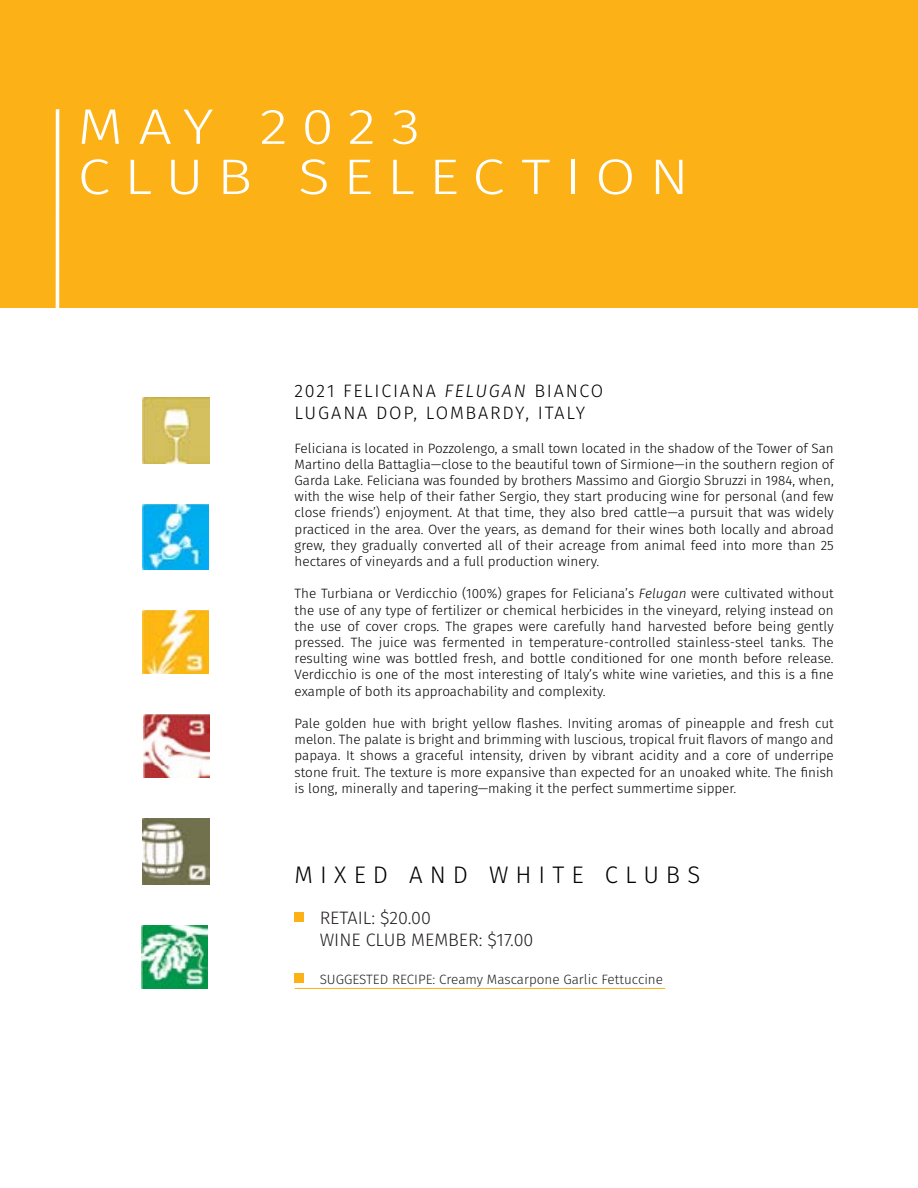
<style>
.page{position:relative;width:918px;height:1188px;background:#fff}
.page>*{position:absolute;margin:0;border:0;box-sizing:border-box;transform-origin:0 0}
.t1{font:300 49.95px/50.2px "Fira Sans";letter-spacing:.23em;color:#fff;scale:1.18 1}
.t2{font:300 24px "Fira Sans";letter-spacing:.295em;color:#000}
.t3{font:300 18px/21.6px "Fira Sans";letter-spacing:.095em;color:#000}
.t4{font:300 18px/21.6px "Fira Sans";color:#231f20}
.t5{font:300 13.5px/16.2px "Fira Sans";color:#000;text-align:justify}
.t6{font:300 13.5px "Fira Sans";color:#231f20}
.s1{font-style:italic}
</style>
<div class="page">
<div style="left:0;top:0;width:918px;height:308px;background:#fcb116"></div>
<hr style="left:56px;top:109px;width:3px;height:219px;background:#fff">
<img style="left:143px;top:397px;width:66px;height:67px">
<img style="left:143px;top:504px;width:65px;height:65px">
<img style="left:143px;top:610px;width:66px;height:63px">
<img style="left:144px;top:714px;width:66px;height:63px">
<img style="left:142px;top:925px;width:65px;height:64px">
<img style="left:143px;top:818px;width:66px;height:67px">
<div style="left:295px;top:912px;width:9px;height:9px;background:#fcb116"></div>
<div style="left:295px;top:974px;width:9px;height:9px;background:#fcb116"></div>
<hr style="left:295px;top:988px;width:370px;height:1px;background:#fcb116">
<h1 class="t1" style="left:78px;top:101px;width:520px">MAY 2023<br>CLUB SELECTION</h1>
<h3 class="t3" style="left:295px;top:380px;width:310px">2021 FELICIANA <span class="s1">FELUGAN</span> BIANCO<br>LUGANA DOP, LOMBARDY, ITALY</h3>
<p class="t5" style="left:295px;top:440px;width:541px">Feliciana is located in Pozzolengo, a small town located in the shadow of the Tower of San Martino della Battaglia—close to the beautiful town of Sirmione—in the southern region of Garda Lake. Feliciana was founded by brothers Massimo and Giorgio Sbruzzi in 1984, when, with the wise help of their father Sergio, they start producing wine for personal (and few close friends’) enjoyment. At that time, they also bred cattle—a pursuit that was widely practiced in the area. Over the years, as demand for their wines both locally and abroad grew, they gradually converted all of their acreage from animal feed into more than 25 hectares of vineyards and a full production winery.</p>
<p class="t5" style="left:295px;top:585px;width:541px">The Turbiana or Verdicchio (100%) grapes for Feliciana’s <span class="s1">Felugan</span> were cultivated without the use of any type of fertilizer or chemical herbicides in the vineyard, relying instead on the use of cover crops. The grapes were carefully hand harvested before being gently pressed. The juice was fermented in temperature-controlled stainless-steel tanks. The resulting wine was bottled fresh, and bottle conditioned for one month before release.<br>Verdicchio is one of the most interesting of Italy’s white wine varieties, and this is a fine example of both its approachability and complexity.</p>
<p class="t5" style="left:295px;top:715px;width:541px">Pale golden hue with bright yellow flashes. Inviting aromas of pineapple and fresh cut melon. The palate is bright and brimming with luscious, tropical fruit flavors of mango and papaya. It shows a graceful intensity, driven by vibrant acidity and a core of underripe stone fruit. The texture is more expansive than expected for an unoaked white. The finish is long, minerally and tapering—making it the perfect summertime sipper.</p>
<h2 class="t2" style="left:295px;top:858px;width:407px">MIXED AND WHITE CLUBS</h2>
<h3 class="t4" style="left:320px;top:907px;width:215px">RETAIL: $20.00<br>WINE CLUB MEMBER: $17.00</h3>
<p class="t6" style="left:320px;top:970px;width:345px">SUGGESTED RECIPE: Creamy Mascarpone Garlic Fettuccine</p>
</div>
